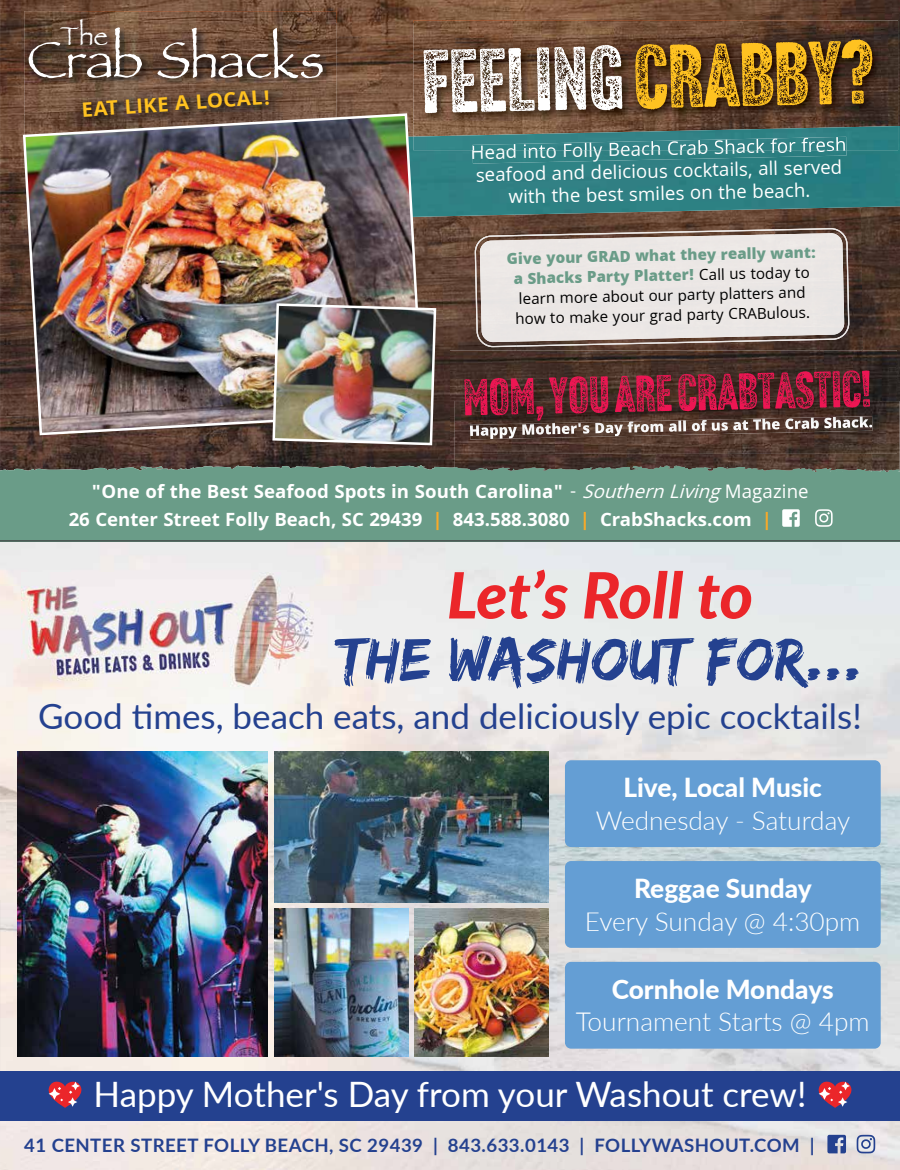
<style>
.page{position:relative;width:900px;height:1170px;background:#fff}
.page>*{position:absolute;margin:0;border:0;box-sizing:border-box;transform-origin:0 0}
.t1{font:87.88px "Headline Gothic ATF Rough No.2";color:#fff}
.t2{font:82px "Parchment MF";letter-spacing:.01em;color:#fff}
.t3{font:italic 800 63.75px "Lato";letter-spacing:-.005em;color:#eb262a}
.t4{font:62.62px "Edo SZ";color:#24418f}
.t5{font:50.25px "Headline Gothic ATF Rough No.2";color:#ed1653}
.t6{font:42.12px "Parchment MF";color:#fff}
.t7{font:35px "Lato";color:#24418f}
.t8{font:35px "Lato";color:#fff}
.t9{font:300 26.25px "Lato";color:#fff}
.t10{font:800 26.25px "Lato";color:#fff}
.t11{font:700 21.75px "Khula";color:#ffc221}
.t12{font:700 20px "Khula";color:#fff}
.t13{font:20px/22.5px "Khula";color:#fff;text-align:center}
.t14{font:700 18.62px "Lato";letter-spacing:.025em;color:#24418f}
.t15{font:16.25px/20px "Khula";color:#000;text-align:center}
.s1{color:#ffc221}
.s2{font-weight:800;color:#6a9c88}
.s3{font-weight:400}
.s4{font-weight:400;font-style:italic}
.s5{color:#fbaa27}
</style>
<div class="page">
<img style="left:0;top:586px;width:42px;height:584px">
<img style="left:643px;top:586px;width:257px;height:584px">
<img style="left:42px;top:686px;width:258px;height:484px">
<img style="left:515px;top:766px;width:128px;height:404px">
<img style="left:300px;top:902px;width:215px;height:268px">
<div style="left:565px;top:760px;width:316px;height:87px;background:#649ed4;border-radius:6px"></div>
<img style="left:17px;top:751px;width:250px;height:305px">
<div style="left:565px;top:861px;width:316px;height:87px;background:#649ed4;border-radius:6px"></div>
<div style="left:565px;top:962px;width:316px;height:87px;background:#649ed4;border-radius:6px"></div>
<div style="left:0;top:1071px;width:900px;height:49px;background:#24418f"></div>
<img style="left:0;top:0;width:900px;height:43px">
<img style="left:0;top:43px;width:42px;height:422px">
<img style="left:336px;top:37px;width:77px;height:75px">
<img style="left:861px;top:30px;width:39px;height:435px">
<img style="left:303px;top:447px;width:41px;height:18px">
<img style="left:775px;top:219px;width:86px;height:32px">
<img style="left:425px;top:219px;width:91px;height:171px">
<img style="left:514px;top:219px;width:261px;height:9px">
<img style="left:820px;top:251px;width:43px;height:100px">
<img style="left:516px;top:347px;width:304px;height:4px">
<img style="left:42px;top:437px;width:261px;height:28px">
<img style="left:344px;top:390px;width:111px;height:75px">
<img style="left:475px;top:228px;width:374px;height:119px">
<img style="left:425px;top:126px;width:475px;height:93px">
<img style="left:473px;top:150px;width:374px;height:14px">
<svg style="left:0;top:465px;width:900px;height:7px;background:#5f786a"></svg>
<img style="left:24px;top:11px;width:312px;height:101px">
<svg style="left:827px;top:1135px;width:19px;height:18px"></svg>
<svg style="left:857px;top:1135px;width:18px;height:18px"></svg>
<div style="left:0;top:472px;width:900px;height:70px;background:#6a9c88"></div>
<svg style="left:782px;top:509px;width:18px;height:18px"></svg>
<svg style="left:815px;top:509px;width:18px;height:18px"></svg>
<hr style="left:0;top:540px;width:900px;height:2px;background:#414143">
<img style="left:455px;top:454px;width:442px;height:17px">
<img style="left:512px;top:466px;width:200px;height:5px">
<img style="left:21px;top:573px;width:293px;height:113px">
<img style="left:413px;top:21px;width:485px;height:105px">
<img style="left:425px;top:126px;width:473px;height:24px">
<img style="left:473px;top:137px;width:373px;height:13px">
<img style="left:450px;top:351px;width:447px;height:103px">
<img style="left:455px;top:401px;width:442px;height:53px">
<img style="left:470px;top:416px;width:402px;height:23px">
<img style="left:274px;top:909px;width:135px;height:147px">
<img style="left:22px;top:112px;width:403px;height:325px">
<img style="left:271px;top:302px;width:167px;height:145px">
<img style="left:274px;top:751px;width:275px;height:151px">
<svg style="left:48px;top:1081px;width:34px;height:27px"></svg>
<svg style="left:818px;top:1081px;width:34px;height:27px"></svg>
<img style="left:415px;top:909px;width:134px;height:147px">
<h3 class="t6" style="left:61px;top:19px;width:49px">The</h3>
<h2 class="t2" style="left:29px;top:25px;width:298px">Crab Shacks</h2>
<h3 class="t11" style="left:81px;top:97px;width:191px;rotate:-4deg">EAT LIKE A LOCAL!</h3>
<h1 class="t1" style="left:421px;top:30px;width:453px;rotate:-1deg">Feeling <span class="s1">Crabby?</span></h1>
<p class="t13" style="left:471px;top:140px;width:377px;rotate:-1deg">Head into Folly Beach Crab Shack for fresh seafood and delicious cocktails, all served with the best smiles on the beach.</p>
<p class="t15" style="left:507px;top:248px;width:310px;rotate:-1deg"><span class="s2">Give your GRAD what they really want: a Shacks Party Platter!</span> Call us today to learn more about our party platters and how to make your grad party CRABulous.</p>
<h3 class="t5" style="left:463px;top:367px;width:409px;rotate:-1deg">Mom, you are CRABtastic!</h3>
<p class="t12" style="left:91px;top:480px;width:719px">"One of the Best Seafood Spots in South Carolina" <span class="s3">-</span> <span class="s4">SouthernLiving</span><span class="s3">Magazine</span></p>
<p class="t12" style="left:69px;top:507px;width:705px">26 Center Street Folly Beach, SC 29439 <span class="s5">|</span> 843.588.3080 <span class="s5">|</span> CrabShacks.com <span class="s5">|</span></p>
<h3 class="t3" style="left:447px;top:548px;width:308px">Let’s Roll to</h3>
<h3 class="t4" style="left:337px;top:623px;width:527px">THE WASHOUT FOR...</h3>
<h3 class="t7" style="left:38px;top:692px;width:825px">Good times, beach eats, and deliciously epic cocktails!</h3>
<h3 class="t10" style="left:623px;top:768px;width:200px">Live, Local Music</h3>
<h3 class="t9" style="left:596px;top:802px;width:256px">Wednesday - Saturday</h3>
<h3 class="t10" style="left:634px;top:869px;width:179px">Reggae Sunday</h3>
<h3 class="t9" style="left:585px;top:903px;width:277px">Every Sunday @ 4:30pm</h3>
<h3 class="t10" style="left:612px;top:970px;width:223px">Cornhole Mondays</h3>
<h3 class="t9" style="left:576px;top:1004px;width:295px">Tournament Starts @ 4pm</h3>
<h3 class="t8" style="left:93px;top:1069px;width:714px">Happy Mother's Day from your Washout crew!</h3>
<p class="t14" style="left:24px;top:1132px;width:792px">41 CENTER STREET FOLLY BEACH, SC 29439 | 843.633.0143 | FOLLYWASHOUT.COM |</p>
</div>
